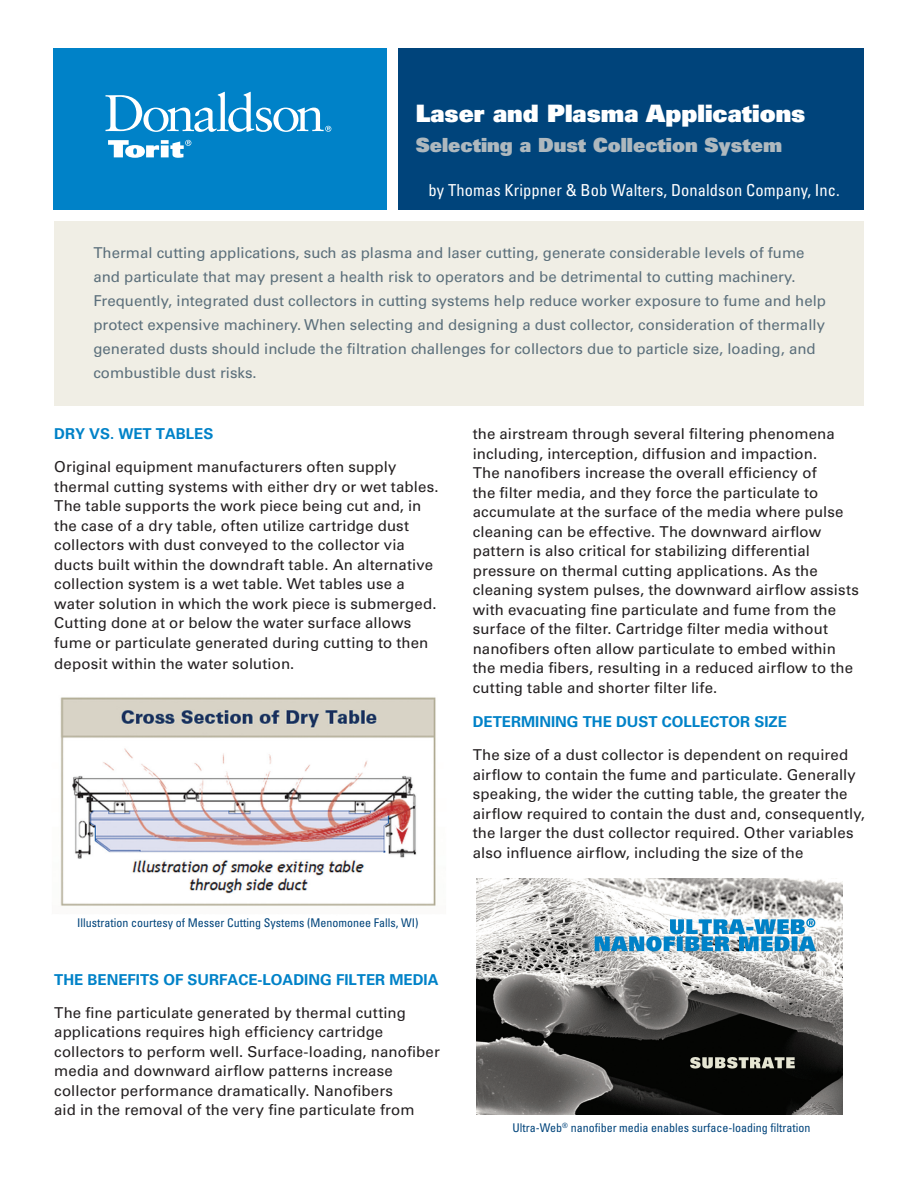
<style>
.page{position:relative;width:918px;height:1188px;background:#fff}
.page>*{position:absolute;margin:0;border:0;box-sizing:border-box;transform-origin:0 0}
.Headline_Text_White{font:24px "Univers LT Std X Black";color:#fff}
.Headline_Text_White-2{font:19.5px "Univers LT Std X Black";color:#aeb8be}
.Business_unit-white{font:condensed 16.5px "Univers LT Std";letter-spacing:.005em;color:#fff}
.text_body{font:15px/19.5px "Univers LT Std";letter-spacing:.005em;color:#231f20}
.t1{font:15px/24px "Univers LT Std";color:#5b6f7b}
.Headers_PMS3005{font:700 15px "Univers LT Std";color:#0082c8}
.text_body-2{font:700 15px "Univers LT Std";color:#0082c8}
.t2{font:condensed 12px "Univers LT Std";color:#00447b}
</style>
<div class="page">
<div style="left:54px;top:221px;width:810px;height:184px;background:#f0eee5"></div>
<div style="left:398px;top:48px;width:466px;height:162px;background:#00447b"></div>
<div style="left:54px;top:48px;width:333px;height:162px;background:#0082c8"></div>
<svg style="left:108px;top:140px;width:83px;height:18px"></svg>
<svg style="left:106px;top:92px;width:225px;height:40px"></svg>
<img style="left:60px;top:697px;width:376px;height:209px">
<img style="left:476px;top:878px;width:366px;height:237px">
<p class="Headline_Text_White" style="left:416px;top:98px;width:391px">Laser and Plasma Applications</p>
<p class="Headline_Text_White-2" style="left:416px;top:132px;width:368px">Selecting a Dust Collection System</p>
<p class="Business_unit-white" style="left:429px;top:179px;width:413px">by Thomas Krippner &amp; Bob Walters, Donaldson Company, Inc.</p>
<p class="t1" style="left:93px;top:240px;width:734px">Thermal cutting applications, such as plasma and laser cutting, generate considerable levels of fume and particulate that may present a health risk to operators and be detrimental to cutting machinery.<br>Frequently, integrated dust collectors in cutting systems help reduce worker exposure to fume and help protect expensive machinery. When selecting and designing a dust collector, consideration of thermally generated dusts should include the filtration challenges for collectors due to particle size, loading, and combustible dust risks.</p>
<p class="Headers_PMS3005" style="left:54px;top:425px;width:161px">DRY VS. WET TABLES</p>
<p class="text_body" style="left:54px;top:457px;width:386px">Original equipment manufacturers often supply thermal cutting systems with either dry or wet tables.<br>The table supports the work piece being cut and, in the case of a dry table, often utilize cartridge dust collectors with dust conveyed to the collector via ducts built within the downdraft table. An alternative collection system is a wet table. Wet tables use a water solution in which the work piece is submerged.<br>Cutting done at or below the water surface allows fume or particulate generated during cutting to then</p>
<p class="text_body" style="left:54px;top:654px;width:242px">deposit within the water solution.</p>
<p class="t2" style="left:77px;top:915px;width:343px">Illustration courtesy of Messer Cutting Systems (Menomonee Falls, WI)</p>
<p class="text_body-2" style="left:54px;top:971px;width:386px">THE BENEFITS OF SURFACE-LOADING FILTER MEDIA</p>
<p class="text_body" style="left:54px;top:1003px;width:387px">The fine particulate generated by thermal cutting applications requires high efficiency cartridge collectors to perform well. Surface-loading, nanofiber media and downward airflow patterns increase collector performance dramatically. Nanofibers<br>aid in the removal of the very fine particulate from</p>
<p class="text_body" style="left:473px;top:424px;width:388px">the airstream through several filtering phenomena including, interception, diffusion and impaction.<br>The nanofibers increase the overall efficiency of<br>the filter media, and they force the particulate to accumulate at the surface of the media where pulse cleaning can be effective. The downward airflow pattern is also critical for stabilizing differential pressure on thermal cutting applications. As the cleaning system pulses, the downward airflow assists with evacuating fine particulate and fume from the surface of the filter. Cartridge filter media without nanofibers often allow particulate to embed within the media fibers, resulting in a reduced airflow to the cutting table and shorter filter life.</p>
<p class="Headers_PMS3005" style="left:473px;top:713px;width:316px">DETERMINING THE DUST COLLECTOR SIZE</p>
<p class="text_body" style="left:473px;top:745px;width:394px">The size of a dust collector is dependent on required airflow to contain the fume and particulate. Generally speaking, the wider the cutting table, the greater the airflow required to contain the dust and, consequently, the larger the dust collector required. Other variables also influence airflow, including the size of the</p>
<p class="t2" style="left:513px;top:1120px;width:300px">Ultra-Web<sup>®</sup> nanofiber media enables surface-loading filtration</p>
</div>
